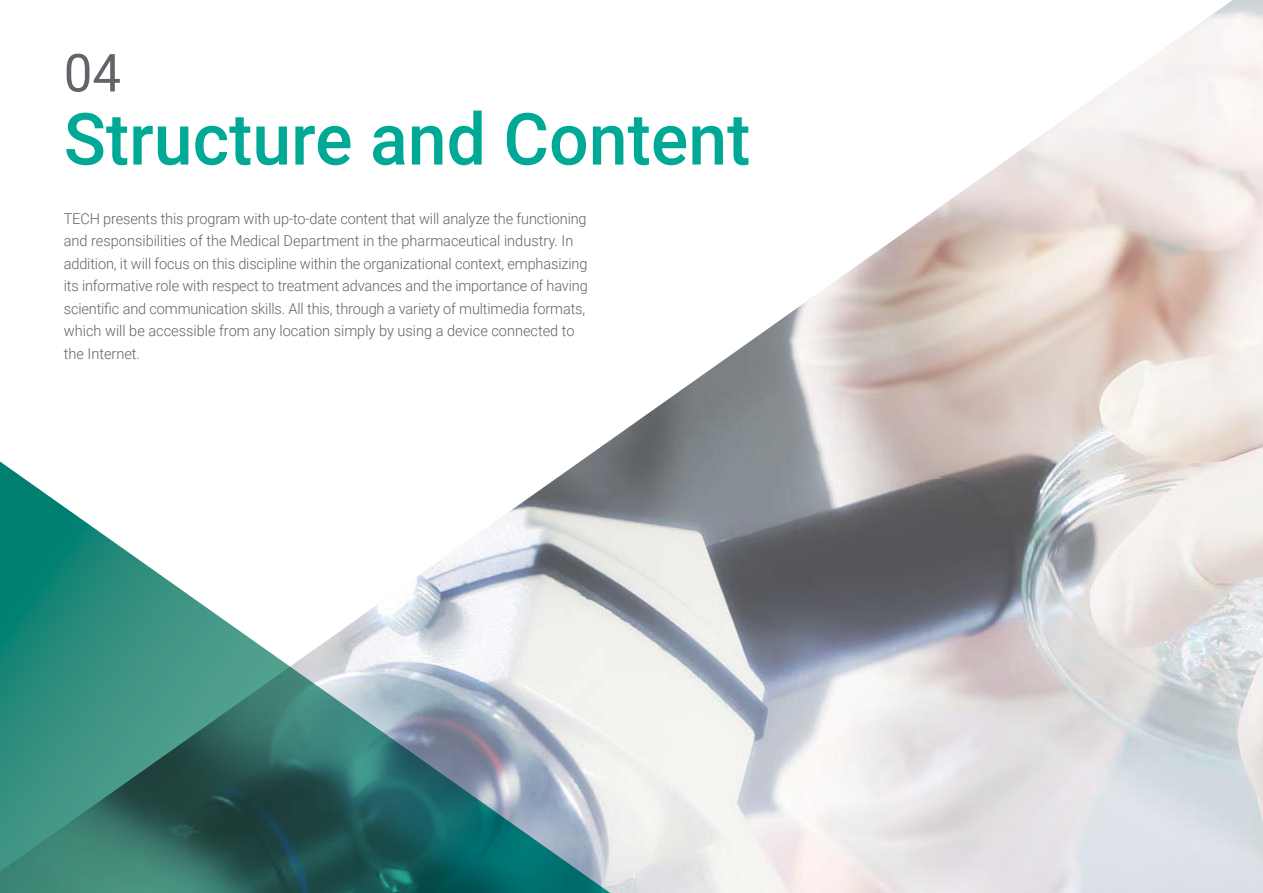
<style>
.page{position:relative;width:1263px;height:893px;background:#fff}
.page>*{position:absolute;margin:0;border:0;box-sizing:border-box;transform-origin:0 0}
.t1{font:500 72px "Roboto";color:#00a996}
.t2{font:52.5px "Roboto";color:#61646a}
.t3{font:300 15px/22.5px "Roboto";letter-spacing:-.01em;color:#61646a}
</style>
<div class="page">
<img style="left:602px;top:0;width:661px;height:893px">
<svg style="left:0;top:446px;width:640px;height:447px"></svg>
<h2 class="t2" style="left:64px;top:36px;width:59px">04</h2>
<h1 class="t1" style="left:64px;top:89px;width:688px">Structure and Content</h1>
<p class="t3" style="left:64px;top:207px;width:525px">TECH presents this program with up-to-date content that will analyze the functioning and responsibilities of the Medical Department in the pharmaceutical industry. In addition, it will focus on this discipline within the organizational context, emphasizing its informative role with respect to treatment advances and the importance of having scientific and communication skills. All this, through a variety of multimedia formats, which will be accessible from any location simply by using a device connected to the Internet.</p>
</div>
